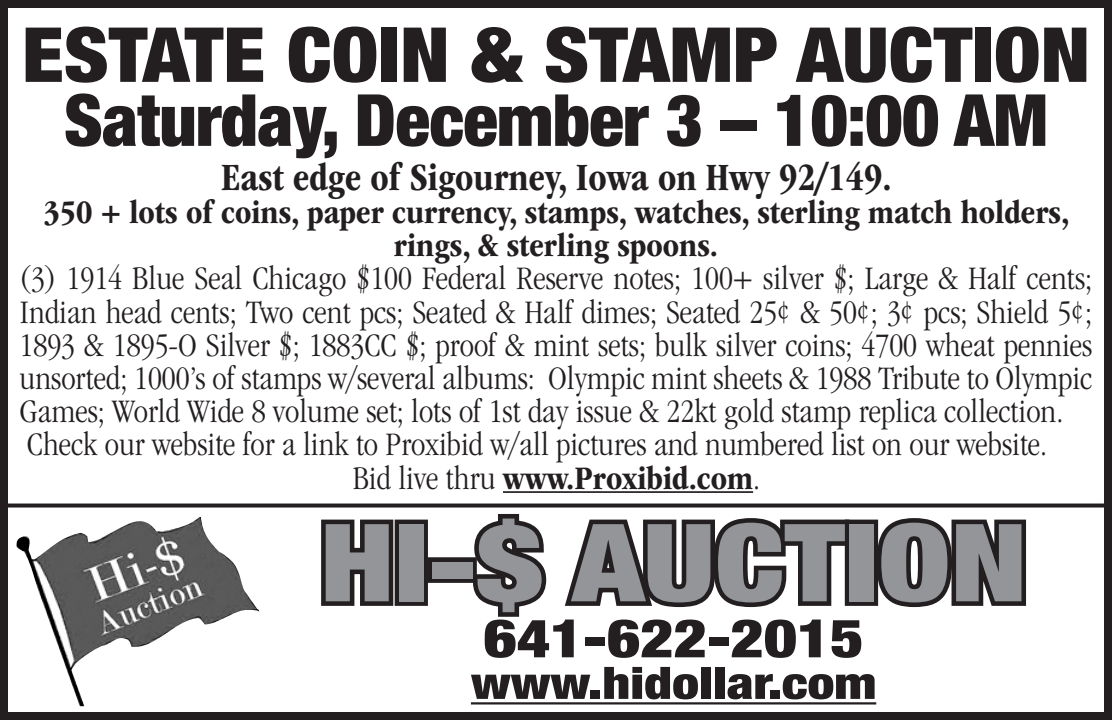
<style>
.page{position:relative;width:1112px;height:720px;background:#fff}
.page>*{position:absolute;margin:0;border:0;box-sizing:border-box;transform-origin:0 0}
.t1{font:900 condensed 108px "Helvetica Neue";color:#939598;scale:1.2 1}
.t2{font:900 condensed 76px "Helvetica Neue";color:#231f20;scale:1.1 1}
.t3{font:900 condensed 72px "Helvetica Neue";letter-spacing:-.01em;color:#231f20}
.t4{font:900 condensed 53.2px "Helvetica Neue";color:#231f20;scale:1.2 1}
.t5{font:900 condensed 44.8px "Helvetica Neue";color:#231f20;scale:1.2 1}
.t6{font:700 condensed 40px "ITC Garamond Std";color:#231f20;scale:.95 1}
.t7{font:300 condensed 34px/33.2px "ITC Garamond Std";color:#231f20;text-align:justify}
.t8{font:700 condensed 34px/33.2px "ITC Garamond Std";color:#231f20;text-align:center}
.s1{font-weight:300}
</style>
<div class="page">
<hr style="left:503px;top:491px;width:250px;height:2px;background:#231f20">
<div style="left:0;top:0;width:1112px;height:720px;border:8px solid #231f20"></div>
<img style="left:16px;top:517px;width:243px;height:189px">
<svg style="left:2px;top:504px;width:1108px;height:4px;background:#3c3939"></svg>
<hr style="left:471px;top:702px;width:405px;height:3px;background:#231f20">
<svg style="left:321px;top:519px;width:77px;height:87px"></svg>
<div style="left:394px;top:520px;width:34px;height:86px;border:9px solid #231f20"></div>
<div style="left:427px;top:557px;width:50px;height:26px;border:9px solid #231f20"></div>
<svg style="left:467px;top:514px;width:387px;height:103px"></svg>
<div style="left:844px;top:520px;width:34px;height:86px;border:9px solid #231f20"></div>
<svg style="left:871px;top:518px;width:156px;height:90px"></svg>
<p class="t2" style="left:22px;top:-8px;width:972px">ESTATE COIN &amp; STAMP AUCTION</p>
<p class="t3" style="left:64px;top:61px;width:985px">Saturday, December 3 – 10:00 AM</p>
<p class="t6" style="left:221px;top:155px;width:707px">East edge of Sigourney, Iowa on Hwy 92/149.</p>
<p class="t8" style="left:43px;top:196px;width:1027px">350 + lots of coins, paper currency, stamps, watches, sterling match holders, rings, &amp; sterling spoons.</p>
<p class="t7" style="left:20px;top:262px;width:1074px">(3) 1914 Blue Seal Chicago $100 Federal Reserve notes; 100+ silver $; Large &amp; Half cents; Indian head cents; Two cent pcs; Seated &amp; Half dimes; Seated 25¢ &amp; 50¢; 3¢ pcs; Shield 5¢; 1893 &amp; 1895-O Silver $; 1883CC $; proof &amp; mint sets; bulk silver coins; 4700 wheat pennies unsorted; 1000’s of stamps w/several albums: Olympic mint sheets &amp; 1988 Tribute to Olympic Games; World Wide 8 volume set; lots of 1st day issue &amp; 22kt gold stamp replica collection.</p>
<p class="t7" style="left:27px;top:428px;width:1021px">Check our website for a link to Proxibid w/all pictures and numbered list on our website.</p>
<p class="t8" style="left:353px;top:461px;width:409px"><span class="s1">Bid live thru</span> www.Proxibid.com<span class="s1">.</span></p>
<p class="t1" style="left:320px;top:474px;width:591px">HI-$ AUCTION</p>
<p class="t4" style="left:483px;top:595px;width:318px">641-622-2015</p>
<p class="t5" style="left:471px;top:646px;width:339px">www.hidollar.com</p>
</div>
